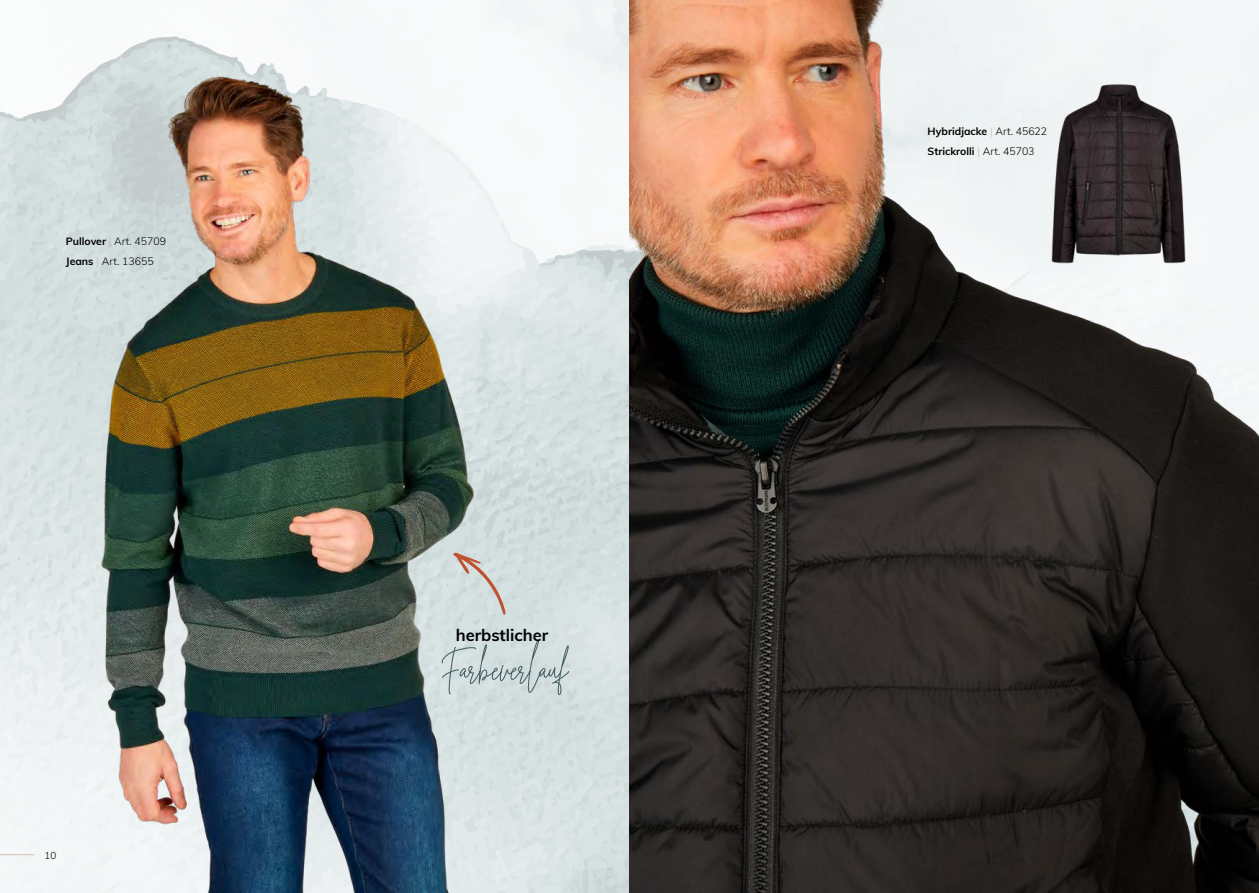
<style>
.page{position:relative;width:1259px;height:893px;background:#fff}
.page>*{position:absolute;margin:0;border:0;box-sizing:border-box;transform-origin:0 0}
.t1{font:700 16.5px "Muli";color:#000}
.t2{font:700 10.5px/19.5px "Muli";color:#000}
.t3{font:300 10.5px/19.5px "Muli";color:#000}
.t4{font:300 9.75px "Muli";color:#000}
.s1{font-weight:700}
.s2{color:#b8bbbb}
.s3{font-weight:300;color:#b8bbbb}
.s4{font-weight:300}
</style>
<div class="page">
<img style="left:629px;top:0;width:630px;height:893px">
<img style="left:1046px;top:70px;width:144px;height:206px">
<img style="left:0;top:53px;width:505px;height:840px">
<hr style="left:0;top:854px;width:34px;height:1px;background:#cbc2b4">
<svg style="left:441px;top:640px;width:128px;height:55px;background:#c5d1d3"></svg>
<svg style="left:453px;top:552px;width:53px;height:63px;background:#d1cfcc"></svg>
<p class="t3" style="left:66px;top:231px;width:102px"><span class="s1">Pullover</span> <span class="s2">|</span> Art. 45709<br><span class="s1">Jeans</span> <span class="s2">|</span> Art. 13655</p>
<p class="t4" style="left:45px;top:848px;width:13px">10</p>
<h1 class="t1" style="left:456px;top:623px;width:94px">herbstlicher</h1>
<p class="t2" style="left:927px;top:121px;width:121px">Hybridjacke <span class="s3">|</span> <span class="s4">Art. 45622<br></span>Strickrolli <span class="s3">|</span> <span class="s4">Art. 45703</span></p>
</div>
